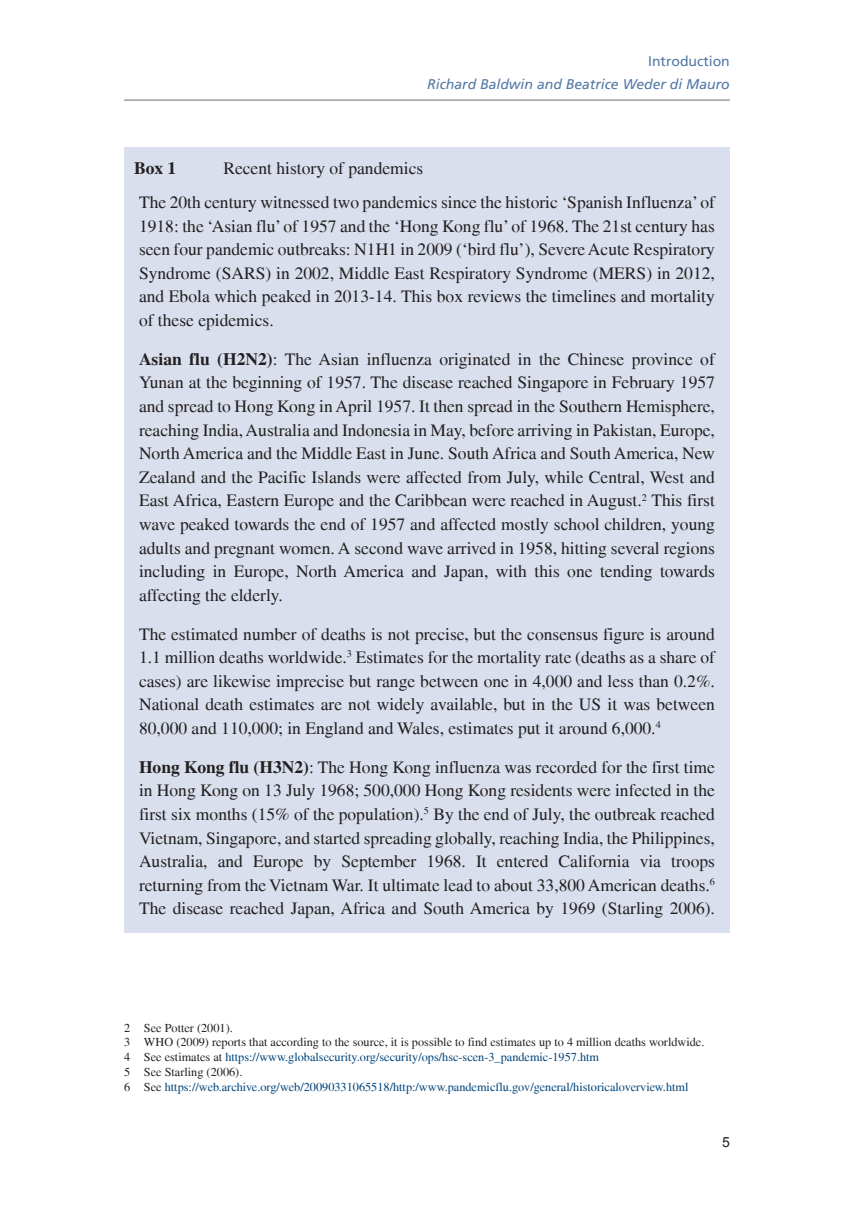
<style>
.page{position:relative;width:854px;height:1221px;background:#fff}
.page>*{position:absolute;margin:0;border:0;box-sizing:border-box;transform-origin:0 0}
.t1{font:17.5px/23.6px "Times LT";color:#231f20;text-align:justify}
.t2{font:700 17.5px "Times LT";color:#231f20}
.t3{font:italic 14px "Frutiger LT";color:#5378a6}
.t4{font:14px "Frutiger LT";color:#5378a6}
.t5{font:14px "Arial";color:#231f20}
.t6{font:12.25px/14.7px "Times LT";color:#00447b}
.s1{font-weight:700}
.s2{color:#231f20}
</style>
<div class="page">
<hr style="left:124px;top:99px;width:605px;height:2px;background:#a8a9ad">
<div style="left:124px;top:147px;width:605px;height:46px;background:#d9dfec"></div>
<div style="left:124px;top:181px;width:605px;height:164px;background:#d9dfec"></div>
<div style="left:124px;top:338px;width:605px;height:281px;background:#d9dfec"></div>
<div style="left:124px;top:612px;width:605px;height:140px;background:#d9dfec"></div>
<div style="left:124px;top:745px;width:605px;height:188px;background:#d9dfec"></div>
<p class="t4" style="left:648px;top:53px;width:83px">Introduction</p>
<p class="t3" style="left:427px;top:76px;width:304px">Richard Baldwin and Beatrice Weder di Mauro</p>
<p class="t2" style="left:134px;top:158px;width:44px">Box 1</p>
<p class="t1" style="left:139px;top:151px;width:577px;line-height:33.6px;text-indent:84px">Recent history of pandemics<br>The 20th century witnessed two pandemics since the historic ‘Spanish Influenza’ of</p>
<p class="t1" style="left:139px;top:214px;width:577px">1918: the ‘Asian flu’ of 1957 and the ‘Hong Kong flu’ of 1968. The 21st century has seen four pandemic outbreaks: N1H1 in 2009 (‘bird flu’), Severe Acute Respiratory Syndrome (SARS) in 2002, Middle East Respiratory Syndrome (MERS) in 2012, and Ebola which peaked in 2013-14. This box reviews the timelines and mortality of these epidemics.</p>
<p class="t1" style="left:139px;top:347px;width:577px"><span class="s1">Asian flu (H2N2)</span>: The Asian influenza originated in the Chinese province of Yunan at the beginning of 1957. The disease reached Singapore in February 1957 and spread to Hong Kong in April 1957. It then spread in the Southern Hemisphere, reaching India, Australia and Indonesia in May, before arriving in Pakistan, Europe, North America and the Middle East in June. South Africa and South America, New Zealand and the Pacific Islands were affected from July, while Central, West and East Africa, Eastern Europe and the Caribbean were reached in August.<sup>2</sup> This first wave peaked towards the end of 1957 and affected mostly school children, young adults and pregnant women. A second wave arrived in 1958, hitting several regions including in Europe, North America and Japan, with this one tending towards affecting the elderly.</p>
<p class="t1" style="left:139px;top:621px;width:577px">The estimated number of deaths is not precise, but the consensus figure is around 1.1 million deaths worldwide.<sup>3</sup> Estimates for the mortality rate (deaths as a share of cases) are likewise imprecise but range between one in 4,000 and less than 0.2%.<br>National death estimates are not widely available, but in the US it was between 80,000 and 110,000; in England and Wales, estimates put it around 6,000.<sup>4</sup></p>
<p class="t1" style="left:139px;top:754px;width:577px"><span class="s1">Hong Kong flu (H3N2)</span>: The Hong Kong influenza was recorded for the first time in Hong Kong on 13 July 1968; 500,000 Hong Kong residents were infected in the first six months (15% of the population).<sup>5</sup> By the end of July, the outbreak reached Vietnam, Singapore, and started spreading globally, reaching India, the Philippines, Australia, and Europe by September 1968. It entered California via troops returning from the Vietnam War. It ultimate lead to about 33,800 American deaths.<sup>6<br></sup>The disease reached Japan, Africa and South America by 1969 (Starling 2006).</p>
<p class="t6" style="left:124px;top:1020px;width:581px"><span class="s2">2 See Potter (2001).<br>3 WHO (2009) reports that according to the source, it is possible to find estimates up to 4 million deaths worldwide.<br>4 See estimates at</span> https://www.globalsecurity.org/security/ops/hsc-scen-3_pandemic-1957.htm<br><span class="s2">5 See Starling (2006).<br>6 See</span> https://web.archive.org/web/20090331065518/http:/www.pandemicflu.gov/general/historicaloverview.html</p>
<p class="t5" style="left:721px;top:1132px;width:9px">5</p>
</div>
